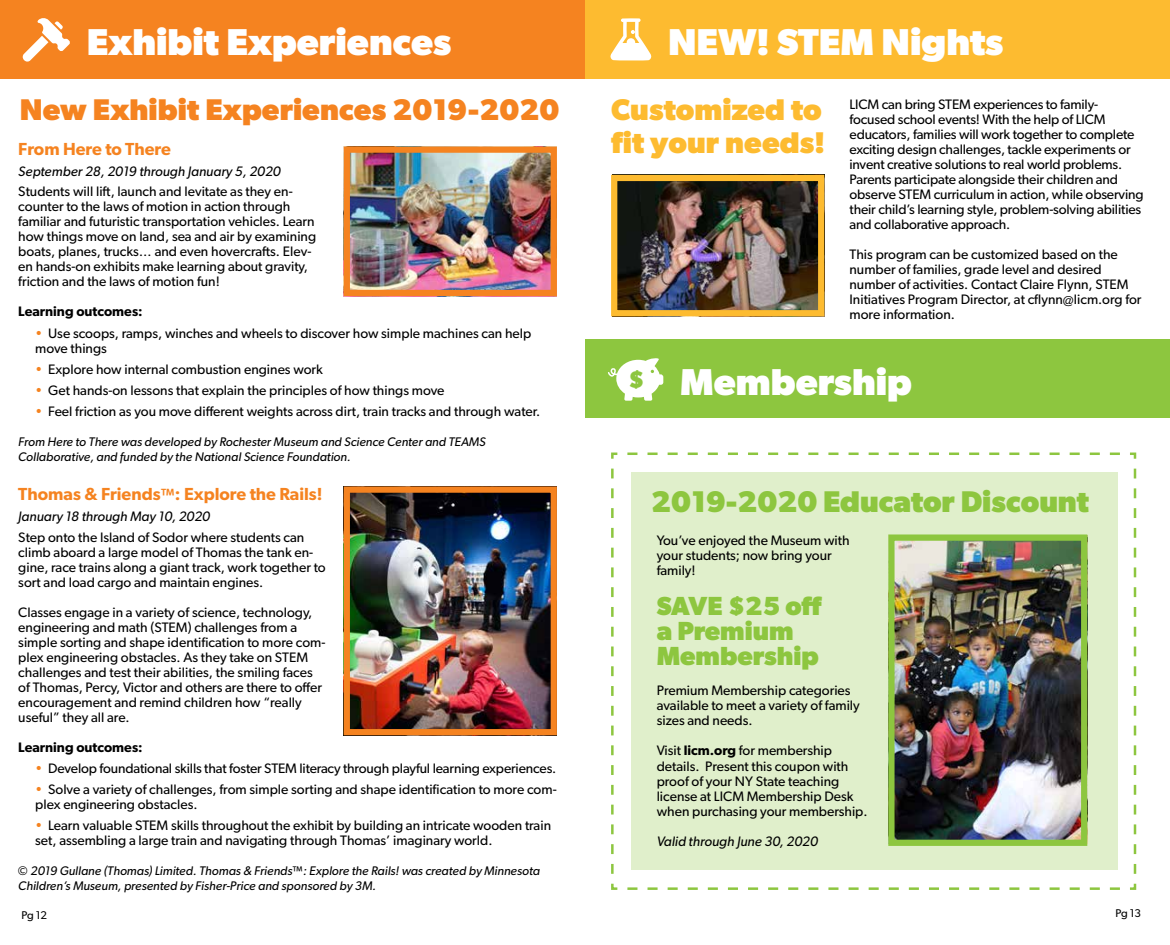
<style>
.page{position:relative;width:1170px;height:945px;background:#fff}
.page>*{position:absolute;margin:0;border:0;box-sizing:border-box;transform-origin:0 0}
.t1{font:700 37.5px "Gibson";color:#fff}
.t2{font:700 30px "Gibson";letter-spacing:.005em;color:#f58320}
.t3{font:700 30px/33.1px "Gibson";letter-spacing:.005em;color:#fdbb30}
.t4{font:700 30px "Gibson";color:#8dc63f}
.t5{font:700 26.25px/25px "Gibson";color:#8dc63f}
.t6{font:700 24.75px "Gibson";color:#8dc63f}
.t7{font:600 17.5px "Gibson";color:#f58320}
.t8{font:13.75px/15px "Gibson";color:#000}
.t9{font:italic 13.75px "Gibson";color:#000}
.t10{font:600 13.75px "Gibson";color:#000}
.t11{font:italic 12.5px/15px "Gibson";color:#000}
.t12{font:11.25px "Gibson";letter-spacing:-.025em;color:#000}
.s1{color:#f58320}
.s2{font-size:16.25px}
.s3{font-weight:600}
</style>
<div class="page">
<div style="left:0;top:0;width:585px;height:78px;background:#f58320"></div>
<img style="left:351px;top:493px;width:199px;height:235px">
<div style="left:344px;top:486px;width:213px;height:249px;border:6px solid #f58320"></div>
<img style="left:351px;top:154px;width:199px;height:135px">
<div style="left:344px;top:147px;width:213px;height:149px;border:6px solid #f58320"></div>
<svg style="left:22px;top:18px;width:48px;height:44px"></svg>
<div style="left:585px;top:0;width:585px;height:78px;background:#fdbb30"></div>
<div style="left:585px;top:340px;width:585px;height:78px;background:#8dc63f"></div>
<img style="left:618px;top:182px;width:199px;height:127px">
<div style="left:611px;top:175px;width:213px;height:141px;border:6px solid #fdbb30"></div>
<svg style="left:611px;top:452px;width:526px;height:438px"></svg>
<div style="left:631px;top:472px;width:487px;height:398px;background:#e0efcb"></div>
<img style="left:895px;top:541px;width:185px;height:298px">
<div style="left:888px;top:534px;width:199px;height:312px;border:6px solid #8dc63f"></div>
<svg style="left:610px;top:18px;width:41px;height:43px"></svg>
<svg style="left:608px;top:358px;width:55px;height:43px"></svg>
<h1 class="t1" style="left:87px;top:20px;width:366px">Exhibit Experiences</h1>
<h2 class="t2" style="left:20px;top:92px;width:541px">New Exhibit Experiences 2019-2020</h2>
<p class="t7" style="left:18px;top:139px;width:154px">From Here to There</p>
<p class="t9" style="left:18px;top:163px;width:264px">September 28, 2019 through January 5, 2020</p>
<p class="t8" style="left:18px;top:184px;width:299px">Students will lift, launch and levitate as they en&shy;counter to the laws of motion in action through familiar and futuristic transportation vehicles. Learn how things move on land, sea and air by examining boats, planes, trucks… and even hovercrafts. Elev&shy;en hands-on exhibits make learning about gravity, friction and the laws of motion fun!</p>
<p class="t10" style="left:18px;top:303px;width:126px">Learning outcomes:</p>
<p class="t8" style="left:35px;top:325px;width:498px"><span class="s1">•</span> Use scoops, ramps, winches and wheels to discover how simple machines can help move things</p>
<p class="t8" style="left:35px;top:361px;width:289px"><span class="s1">•</span> Explore how internal combustion engines work</p>
<p class="t8" style="left:35px;top:383px;width:411px"><span class="s1">•</span> Get hands-on lessons that explain the principles of how things move</p>
<p class="t8" style="left:35px;top:404px;width:507px"><span class="s1">•</span> Feel friction as you move different weights across dirt, train tracks and through water.</p>
<p class="t11" style="left:18px;top:434px;width:469px">From Here to There was developed by Rochester Museum and Science Center and TEAMS<br>Collaborative, and funded by the National Science Foundation.</p>
<p class="t7" style="left:18px;top:484px;width:306px">Thomas &amp; Friends<span class="s2">™</span>: Explore the Rails!</p>
<p class="t9" style="left:18px;top:508px;width:193px">January 18 through May 10, 2020</p>
<p class="t8" style="left:18px;top:529px;width:309px">Step onto the Island of Sodor where students can climb aboard a large model of Thomas the tank en&shy;gine, race trains along a giant track, work together to sort and load cargo and maintain engines.</p>
<p class="t8" style="left:18px;top:604px;width:309px">Classes engage in a variety of science, technology, engineering and math (STEM) challenges from a simple sorting and shape identification to more com&shy;plex engineering obstacles. As they take on STEM challenges and test their abilities, the smiling faces of Thomas, Percy, Victor and others are there to offer encouragement and remind children how “really useful” they all are.</p>
<p class="t10" style="left:18px;top:739px;width:126px">Learning outcomes:</p>
<p class="t8" style="left:35px;top:761px;width:523px"><span class="s1">•</span> Develop foundational skills that foster STEM literacy through playful learning experiences.</p>
<p class="t8" style="left:35px;top:782px;width:523px"><span class="s1">•</span> Solve a variety of challenges, from simple sorting and shape identification to more com&shy;plex engineering obstacles.</p>
<p class="t8" style="left:35px;top:818px;width:517px"><span class="s1">•</span> Learn valuable STEM skills throughout the exhibit by building an intricate wooden train set, assembling a large train and navigating through Thomas’ imaginary world.</p>
<p class="t11" style="left:18px;top:863px;width:523px">© 2019 Gullane (Thomas) Limited. Thomas &amp; Friends™: Explore the Rails! was created by Minnesota<br>Children’s Museum, presented by Fisher-Price and sponsored by 3M.</p>
<p class="t12" style="left:21px;top:908px;width:27px">Pg 12</p>
<h1 class="t1" style="left:668px;top:20px;width:337px">NEW! STEM Nights</h1>
<h2 class="t3" style="left:611px;top:92px;width:215px">Customized to fit your needs!</h2>
<p class="t8" style="left:850px;top:96px;width:296px">LICM can bring STEM experiences to family&shy;focused school events! With the help of LICM educators, families will work together to complete exciting design challenges, tackle experiments or invent creative solutions to real world problems.<br>Parents participate alongside their children and observe STEM curriculum in action, while observing their child’s learning style, problem-solving abilities and collaborative approach.</p>
<p class="t8" style="left:850px;top:246px;width:294px">This program can be customized based on the number of families, grade level and desired number of activities. Contact Claire Flynn, STEM Initiatives Program Director, at cflynn@licm.org for more information.</p>
<h3 class="t6" style="left:628px;top:364px;width:18px">$</h3>
<h1 class="t1" style="left:680px;top:359px;width:233px">Membership</h1>
<h2 class="t4" style="left:651px;top:484px;width:439px">2019-2020 Educator Discount</h2>
<p class="t8" style="left:657px;top:533px;width:194px">You’ve enjoyed the Museum with your students; now bring your family!</p>
<h3 class="t5" style="left:657px;top:593px;width:167px">SAVE $25 off a Premium<br>Membership</h3>
<p class="t8" style="left:657px;top:683px;width:205px">Premium Membership categories available to meet a variety of family sizes and needs.</p>
<p class="t8" style="left:657px;top:743px;width:212px">Visit <span class="s3">licm.org</span> for membership details. Present this coupon with proof of your NY State teaching license at LICM Membership Desk when purchasing your membership.</p>
<p class="t9" style="left:657px;top:832px;width:163px">Valid through June 30, 2020</p>
<p class="t12" style="left:1116px;top:906px;width:27px">Pg 13</p>
</div>
